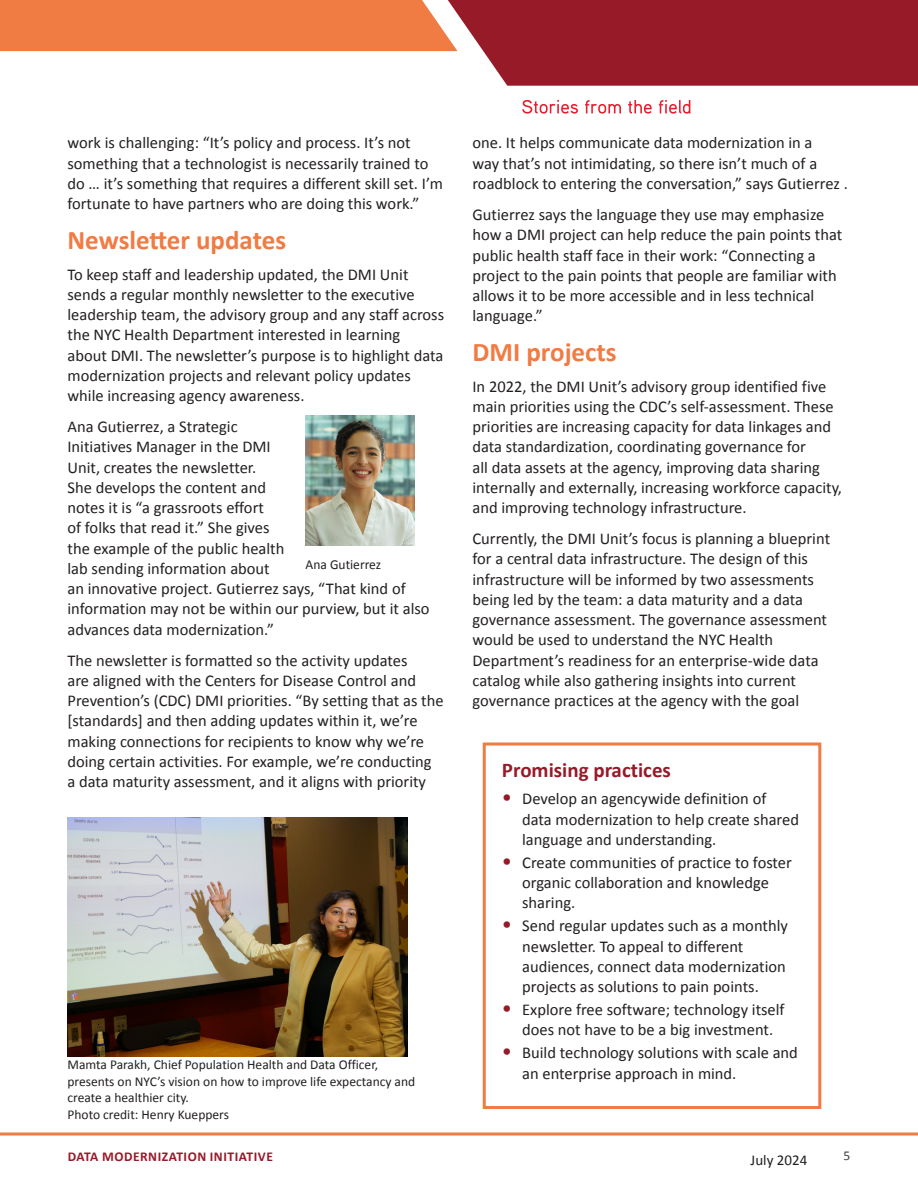
<style>
.page{position:relative;width:918px;height:1188px;background:#fff}
.page>*{position:absolute;margin:0;border:0;box-sizing:border-box;transform-origin:0 0}
.Body_Copy{font:700 27px "Calibri";color:#f07b43}
.Header_2{font:700 21px "Calibri";color:#971a29}
.Body_Copy-2{font:16.5px/20.2px "Calibri";color:#231f20}
.t1{font:15px "Calibri";color:#231f20}
.t2{font:13.65px "Calibri";color:#231f20}
.t3{font:13.5px/16.5px "Calibri";color:#231f20}
.t4{font:700 13.5px "Calibri";letter-spacing:.04em;color:#971a29}
.t5{font:13.5px "Calibri";color:#3e3e3f}
.s1{font-size:20.7px;color:#971a29}
</style>
<div class="page">
<svg style="left:0;top:0;width:918px;height:86px"></svg>
<svg style="left:0;top:1132px;width:918px;height:4px;background:#f39b71"></svg>
<svg style="left:522px;top:100px;width:56px;height:14px"></svg>
<svg style="left:585px;top:100px;width:36px;height:14px"></svg>
<svg style="left:628px;top:100px;width:24px;height:14px"></svg>
<svg style="left:659px;top:100px;width:32px;height:14px"></svg>
<img style="left:306px;top:416px;width:108px;height:129px">
<div style="left:483px;top:742px;width:338px;height:367px;border:3px solid #f07b43"></div>
<img style="left:68px;top:817px;width:340px;height:239px">
<p class="Body_Copy-2" style="left:68px;top:133px;width:377px">work is challenging: “It’s policy and process. It’s not something that a technologist is necessarily trained to do … it’s something that requires a different skill set. I’m fortunate to have partners who are doing this work.”</p>
<p class="Body_Copy" style="left:68px;top:222px;width:220px">Newsletter updates</p>
<p class="Body_Copy-2" style="left:68px;top:264px;width:378px">To keep staff and leadership updated, the DMI Unit sends a regular monthly newsletter to the executive leadership team, the advisory group and any staff across the NYC Health Department interested in learning<br>about DMI. The newsletter’s purpose is to highlight data modernization projects and relevant policy updates while increasing agency awareness.</p>
<p class="Body_Copy-2" style="left:68px;top:417px;width:364px">Ana Gutierrez, a Strategic<br>Initiatives Manager in the DMI<br>Unit, creates the newsletter.<br>She develops the content and<br>notes it is “a grassroots effort<br>of folks that read it.” She gives<br>the example of the public health<br>lab sending information about<br>an innovative project. Gutierrez says, “That kind of information may not be within our purview, but it also advances data modernization.”</p>
<p class="Body_Copy-2" style="left:68px;top:650px;width:378px">The newsletter is formatted so the activity updates<br>are aligned with the Centers for Disease Control and Prevention’s (CDC) DMI priorities. “By setting that as the [standards] and then adding updates within it, we’re making connections for recipients to know why we’re doing certain activities. For example, we’re conducting a data maturity assessment, and it aligns with priority</p>
<p class="t2" style="left:306px;top:556px;width:77px">Ana Gutierrez</p>
<p class="t3" style="left:68px;top:1056px;width:349px">Mamta Parakh, Chief Population Health and Data Officer, presents on NYC’s vision on how to improve life expectancy and create a healthier city.<br>Photo credit: Henry Kueppers</p>
<p class="Body_Copy-2" style="left:472px;top:133px;width:377px">one. It helps communicate data modernization in a<br>way that’s not intimidating, so there isn’t much of a roadblock to entering the conversation,” says Gutierrez .</p>
<p class="Body_Copy-2" style="left:472px;top:204px;width:371px">Gutierrez says the language they use may emphasize how a DMI project can help reduce the pain points that public health staff face in their work: “Connecting a project to the pain points that people are familiar with allows it to be more accessible and in less technical language.”</p>
<p class="Body_Copy" style="left:472px;top:334px;width:146px">DMI projects</p>
<p class="Body_Copy-2" style="left:472px;top:376px;width:371px">In 2022, the DMI Unit’s advisory group identified five main priorities using the CDC’s self-assessment. These priorities are increasing capacity for data linkages and data standardization, coordinating governance for<br>all data assets at the agency, improving data sharing internally and externally, increasing workforce capacity, and improving technology infrastructure.</p>
<p class="Body_Copy-2" style="left:472px;top:529px;width:359px">Currently, the DMI Unit’s focus is planning a blueprint for a central data infrastructure. The design of this infrastructure will be informed by two assessments being led by the team: a data maturity and a data governance assessment. The governance assessment would be used to understand the NYC Health Department’s readiness for an enterprise-wide data catalog while also gathering insights into current governance practices at the agency with the goal</p>
<p class="Header_2" style="left:502px;top:757px;width:171px">Promising practices</p>
<p class="Body_Copy-2" style="left:522px;top:789px;width:278px;text-indent:-20px"><span class="s1">•</span> Develop an agencywide definition of data modernization to help create shared language and understanding.</p>
<p class="Body_Copy-2" style="left:522px;top:852px;width:271px;text-indent:-20px"><span class="s1">•</span> Create communities of practice to foster organic collaboration and knowledge sharing.</p>
<p class="Body_Copy-2" style="left:522px;top:916px;width:267px;text-indent:-20px"><span class="s1">•</span> Send regular updates such as a monthly newsletter. To appeal to different audiences, connect data modernization projects as solutions to pain points.</p>
<p class="Body_Copy-2" style="left:502px;top:1000px;width:284px;text-align:center"><span class="s1">•</span> Explore free software; technology itself does not have to be a big investment.</p>
<p class="Body_Copy-2" style="left:522px;top:1043px;width:277px;text-indent:-20px"><span class="s1">•</span> Build technology solutions with scale and an enterprise approach in mind.</p>
<p class="t4" style="left:68px;top:1148px;width:207px">DATA MODERNIZATION INITIATIVE</p>
<p class="t5" style="left:844px;top:1147px;width:8px">5</p>
<p class="t1" style="left:751px;top:1151px;width:58px">July 2024</p>
</div>
